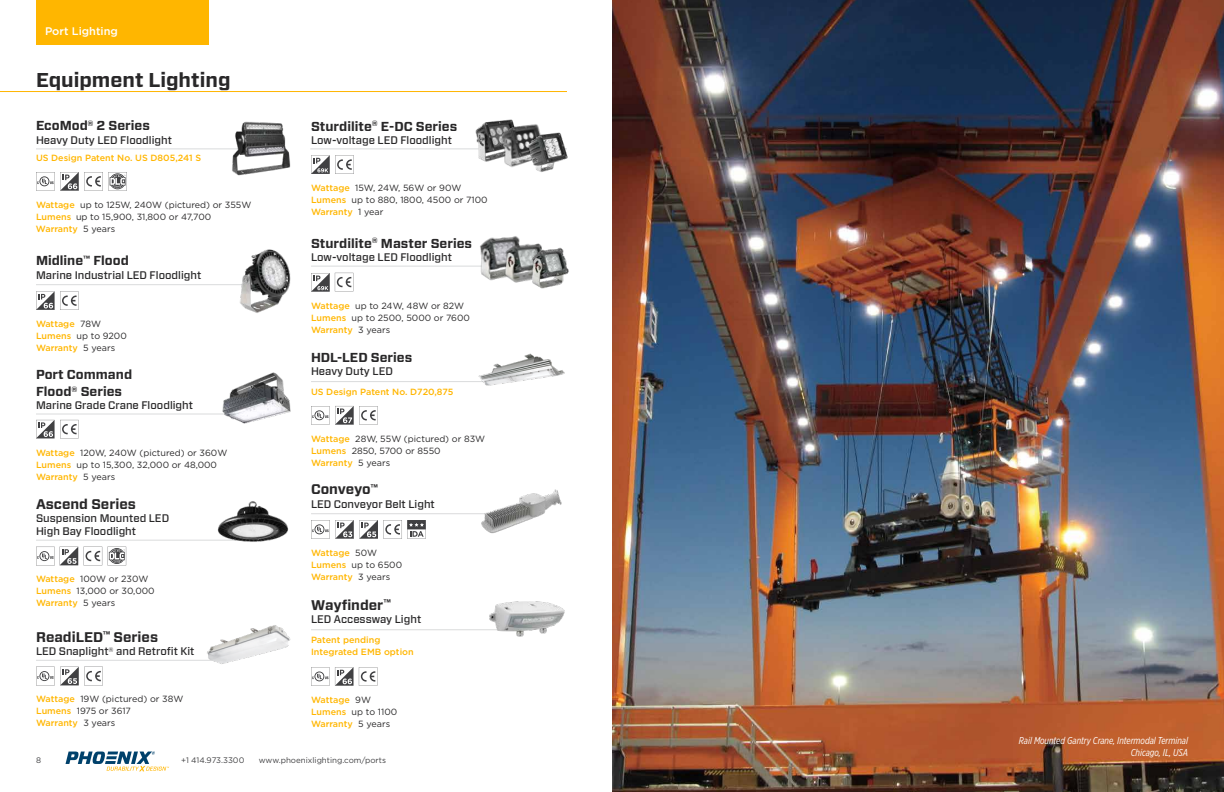
<style>
.page{position:relative;width:1224px;height:792px;background:#fff}
.page>*{position:absolute;margin:0;border:0;box-sizing:border-box;transform-origin:0 0}
.t1{font:700 20px "Forza";color:#292829}
.t2{font:700 14px "Forza";color:#292829}
.t3{font:700 13px/16.8px "Forza";color:#292829}
.t4{font:500 11px/13.2px "Forza";color:#292829}
.t5{font:500 11px "Gotham";color:#fff}
.t6{font:italic 10px/11.5px "Gotham X Narrow";color:#fff;text-align:right}
.t7{font:9px/12px "Gotham";color:#292829}
.t8{font:500 9px/12px "Gotham";color:#ffb600}
.t9{font:8px "Gotham";color:#404042}
.s1{font-weight:500;color:#ffb600}
.s2{font-weight:400;color:#292829}
</style>
<div class="page">
<svg style="left:66px;top:752px;width:103px;height:19px"></svg>
<div style="left:36px;top:0;width:172px;height:45px;background:#ffb600"></div>
<hr style="left:0;top:91px;width:567px;height:1px;background:#ffb600">
<img style="left:612px;top:0;width:612px;height:792px">
<img style="left:207px;top:625px;width:84px;height:39px">
<svg style="left:36px;top:667px;width:67px;height:18px"></svg>
<hr style="left:36px;top:660px;width:190px;height:1px;background:#dadbdc">
<svg style="left:36px;top:172px;width:91px;height:19px"></svg>
<hr style="left:36px;top:149px;width:212px;height:1px;background:#dadbdc">
<img style="left:230px;top:121px;width:61px;height:55px">
<svg style="left:311px;top:155px;width:43px;height:19px"></svg>
<hr style="left:310px;top:149px;width:257px;height:1px;background:#dadbdc">
<img style="left:474px;top:119px;width:39px;height:43px">
<img style="left:500px;top:122px;width:40px;height:45px">
<img style="left:527px;top:130px;width:41px;height:42px">
<svg style="left:36px;top:291px;width:43px;height:19px"></svg>
<hr style="left:36px;top:284px;width:212px;height:1px;background:#dadbdc">
<img style="left:240px;top:249px;width:51px;height:64px">
<svg style="left:311px;top:273px;width:42px;height:19px"></svg>
<hr style="left:311px;top:266px;width:212px;height:1px;background:#dadbdc">
<img style="left:476px;top:236px;width:43px;height:45px">
<img style="left:501px;top:239px;width:40px;height:44px">
<img style="left:529px;top:245px;width:40px;height:44px">
<svg style="left:36px;top:420px;width:43px;height:18px"></svg>
<hr style="left:36px;top:414px;width:212px;height:1px;background:#dadbdc">
<img style="left:220px;top:372px;width:71px;height:52px">
<svg style="left:311px;top:406px;width:67px;height:19px"></svg>
<hr style="left:311px;top:381px;width:190px;height:1px;background:#dadbdc">
<img style="left:478px;top:353px;width:87px;height:33px">
<svg style="left:85px;top:547px;width:41px;height:18px"></svg>
<svg style="left:36px;top:547px;width:42px;height:18px"></svg>
<hr style="left:36px;top:540px;width:212px;height:1px;background:#dadbdc">
<img style="left:215px;top:501px;width:74px;height:41px">
<svg style="left:311px;top:520px;width:115px;height:19px"></svg>
<hr style="left:311px;top:513px;width:190px;height:1px;background:#dadbdc">
<img style="left:481px;top:489px;width:81px;height:45px">
<svg style="left:359px;top:667px;width:18px;height:19px"></svg>
<svg style="left:311px;top:667px;width:42px;height:19px"></svg>
<hr style="left:311px;top:630px;width:212px;height:1px;background:#dadbdc">
<img style="left:486px;top:601px;width:79px;height:36px">
<p class="t5" style="left:45px;top:24px;width:74px">Port Lighting</p>
<h1 class="t1" style="left:36px;top:67px;width:196px">Equipment Lighting</h1>
<h3 class="t3" style="left:36px;top:118px;width:115px">EcoMod<sup>®</sup> 2 Series</h3>
<p class="t4" style="left:36px;top:133px;width:138px">Heavy Duty LED Floodlight</p>
<p class="t8" style="left:36px;top:152px;width:167px">US Design Patent No. US D805,241 S</p>
<p class="t7" style="left:36px;top:198px;width:217px"><span class="s1">Wattage</span> up to 125W, 240W (pictured) or 355W<br><span class="s1">Lumens</span> up to 15,900, 31,800 or 47,700<br><span class="s1">Warranty</span> 5 years</p>
<h3 class="t3" style="left:36px;top:253px;width:94px">Midline<sup>™</sup> Flood</h3>
<p class="t4" style="left:36px;top:268px;width:167px">Marine Industrial LED Floodlight</p>
<p class="t8" style="left:36px;top:318px;width:92px">Wattage <span class="s2">78W<br></span>Lumens <span class="s2">up to 9200<br></span>Warranty <span class="s2">5 years</span></p>
<h3 class="t3" style="left:36px;top:367px;width:98px">Port Command<br>Flood<sup>®</sup> Series</h3>
<p class="t4" style="left:36px;top:399px;width:159px">Marine Grade Crane Floodlight</p>
<p class="t7" style="left:36px;top:446px;width:193px"><span class="s1">Wattage</span> 120W, 240W (pictured) or 360W<br><span class="s1">Lumens</span> up to 15,300, 32,000 or 48,000<br><span class="s1">Warranty</span> 5 years</p>
<h2 class="t2" style="left:36px;top:494px;width:101px">Ascend Series</h2>
<p class="t4" style="left:36px;top:511px;width:135px">Suspension Mounted LED<br>High Bay Floodlight</p>
<p class="t7" style="left:36px;top:573px;width:120px"><span class="s1">Wattage</span> 100W or 230W<br><span class="s1">Lumens</span> 13,000 or 30,000<br><span class="s1">Warranty</span> 5 years</p>
<h2 class="t2" style="left:36px;top:628px;width:124px">ReadiLED<sup>™</sup> Series</h2>
<p class="t4" style="left:36px;top:645px;width:160px">LED Snaplight<sup>®</sup> and Retrofit Kit</p>
<p class="t7" style="left:36px;top:693px;width:149px"><span class="s1">Wattage</span> 19W (pictured) or 38W<br><span class="s1">Lumens</span> 1975 or 3617<br><span class="s1">Warranty</span> 3 years</p>
<h3 class="t3" style="left:311px;top:118px;width:148px">Sturdilite<sup>®</sup> E-DC Series</h3>
<p class="t4" style="left:311px;top:133px;width:143px">Low-voltage LED Floodlight</p>
<p class="t7" style="left:311px;top:182px;width:178px"><span class="s1">Wattage</span> 15W, 24W, 56W or 90W<br><span class="s1">Lumens</span> up to 880, 1800, 4500 or 7100<br><span class="s1">Warranty</span> 1 year</p>
<h3 class="t3" style="left:311px;top:235px;width:162px">Sturdilite<sup>®</sup> Master Series</h3>
<p class="t4" style="left:311px;top:250px;width:143px">Low-voltage LED Floodlight</p>
<p class="t7" style="left:311px;top:300px;width:160px"><span class="s1">Wattage</span> up to 24W, 48W or 82W<br><span class="s1">Lumens</span> up to 2500, 5000 or 7600<br><span class="s1">Warranty</span> 3 years</p>
<h3 class="t3" style="left:311px;top:349px;width:103px">HDL-LED Series</h3>
<p class="t4" style="left:311px;top:365px;width:83px">Heavy Duty LED</p>
<p class="t8" style="left:311px;top:385px;width:144px">US Design Patent No. D720,875</p>
<p class="t7" style="left:311px;top:432px;width:176px"><span class="s1">Wattage</span> 28W, 55W (pictured) or 83W<br><span class="s1">Lumens</span> 2850, 5700 or 8550<br><span class="s1">Warranty</span> 5 years</p>
<h2 class="t2" style="left:311px;top:480px;width:68px">Conveyo<sup>™</sup></h2>
<p class="t4" style="left:311px;top:497px;width:125px">LED Conveyor Belt Light</p>
<p class="t8" style="left:311px;top:546px;width:93px">Wattage <span class="s2">50W<br></span>Lumens <span class="s2">up to 6500<br></span>Warranty <span class="s2">3 years</span></p>
<h2 class="t2" style="left:311px;top:595px;width:81px">Wayfinder<sup>™</sup></h2>
<p class="t4" style="left:311px;top:612px;width:112px">LED Accessway Light</p>
<p class="t8" style="left:311px;top:633px;width:104px;line-height:12.5px">Patent pending<br>Integrated EMB option</p>
<p class="t8" style="left:311px;top:694px;width:88px">Wattage <span class="s2">9W<br></span>Lumens <span class="s2">up to 1100<br></span>Warranty <span class="s2">5 years</span></p>
<p class="t9" style="left:36px;top:755px;width:7px">8</p>
<p class="t9" style="left:181px;top:755px;width:65px">+1 414.973.3300</p>
<p class="t9" style="left:259px;top:755px;width:129px">www.phoenixlighting.com/ports</p>
<p class="t6" style="left:1019px;top:735px;width:171px">Rail Mounted Gantry Crane, Intermodal Terminal<br>Chicago, IL, USA</p>
</div>
